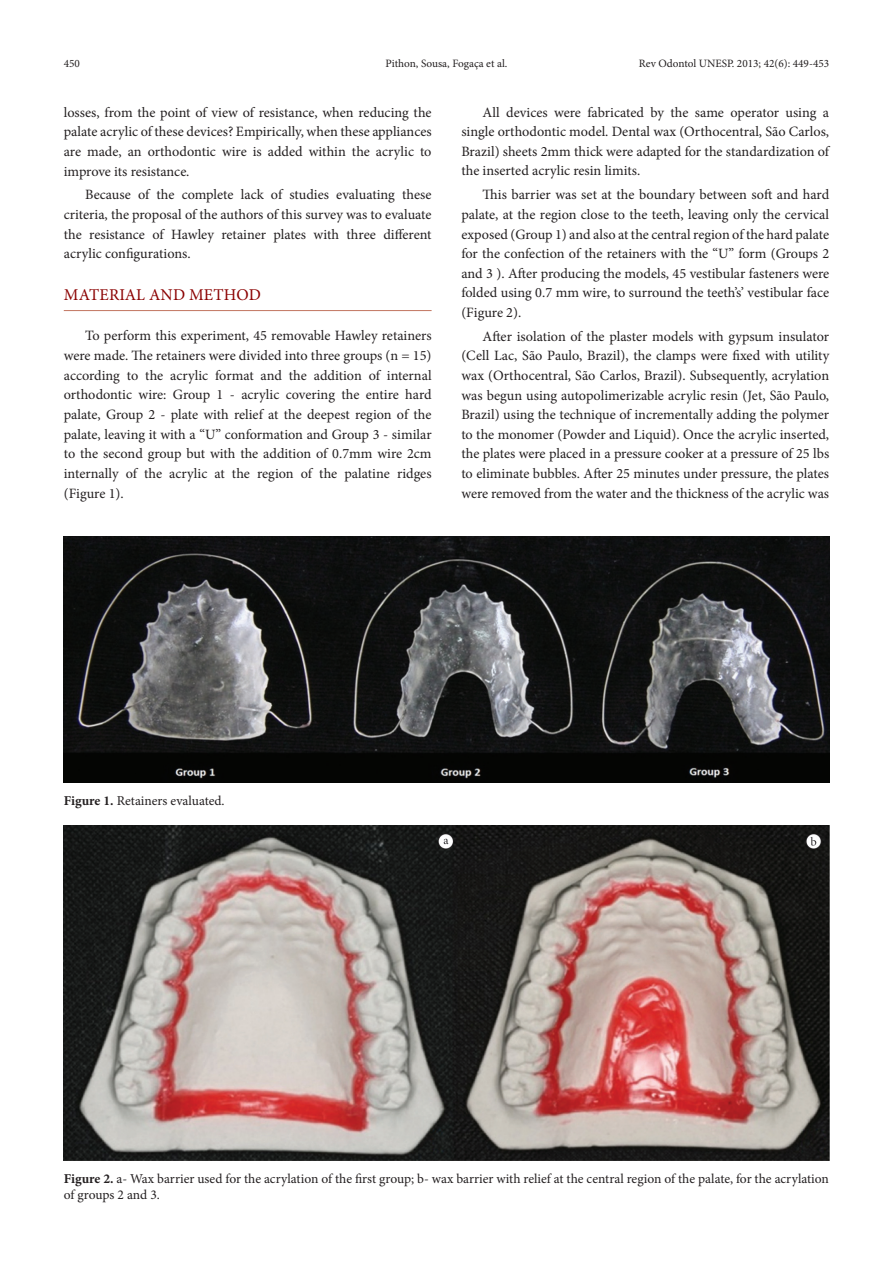
<style>
.page{position:relative;width:893px;height:1263px;background:#fff}
.page>*{position:absolute;margin:0;border:0;box-sizing:border-box;transform-origin:0 0}
.t1{font:16.5px "Minion Pro";letter-spacing:.01em;color:#8b0202}
.Corpo{font:14.25px/19.6px "Minion Pro";color:#231f20;text-align:justify}
._1__Legenda_figura{font:13.5px/16.2px "Minion Pro";color:#231f20}
.Cabeçalho_B{font:11.25px "Minion Pro";color:#231f20}
.s1{font-weight:700}
</style>
<div class="page">
<hr style="left:64px;top:310px;width:368px;height:1px;background:#c27660">
<img style="left:64px;top:536px;width:765px;height:246px">
<img style="left:64px;top:825px;width:765px;height:335px">
<p class="Cabeçalho_B" style="left:64px;top:56px;width:18px">450</p>
<p class="Cabeçalho_B" style="left:386px;top:56px;width:123px">Pithon, Sousa, Fogaça et al.</p>
<p class="Cabeçalho_B" style="left:639px;top:56px;width:192px">Rev Odontol UNESP. 2013; 42(6): 449-453</p>
<p class="Corpo" style="left:64px;top:102px;width:369px">losses, from the point of view of resistance, when reducing the palate acrylic of these devices? Empirically, when these appliances are made, an orthodontic wire is added within the acrylic to improve its resistance.</p>
<p class="Corpo" style="left:64px;top:185px;width:369px;text-indent:21px">Because of the complete lack of studies evaluating these criteria, the proposal of the authors of this survey was to evaluate the resistance of Hawley retainer plates with three different acrylic configurations.</p>
<p class="t1" style="left:64px;top:283px;width:198px">MATERIAL AND METHOD</p>
<p class="Corpo" style="left:64px;top:326px;width:369px;text-indent:21px">To perform this experiment, 45 removable Hawley retainers were made. The retainers were divided into three groups (n = 15) according to the acrylic format and the addition of internal orthodontic wire: Group 1 - acrylic covering the entire hard palate, Group 2 - plate with relief at the deepest region of the palate, leaving it with a “U” conformation and Group 3 - similar to the second group but with the addition of 0.7mm wire 2cm internally of the acrylic at the region of the palatine ridges (Figure 1).</p>
<p class="Corpo" style="left:461px;top:102px;width:369px;text-indent:21px">All devices were fabricated by the same operator using a single orthodontic model. Dental wax (Orthocentral, São Carlos, Brazil) sheets 2mm thick were adapted for the standardization of the inserted acrylic resin limits.</p>
<p class="Corpo" style="left:461px;top:185px;width:369px;text-indent:21px">This barrier was set at the boundary between soft and hard palate, at the region close to the teeth, leaving only the cervical exposed (Group 1) and also at the central region of the hard palate for the confection of the retainers with the “U” form (Groups 2 and 3 ). After producing the models, 45 vestibular fasteners were folded using 0.7 mm wire, to surround the teeth’s’ vestibular face (Figure 2).</p>
<p class="Corpo" style="left:461px;top:326px;width:369px;text-indent:21px">After isolation of the plaster models with gypsum insulator (Cell Lac, São Paulo, Brazil), the clamps were fixed with utility wax (Orthocentral, São Carlos, Brazil). Subsequently, acrylation was begun using autopolimerizable acrylic resin (Jet, São Paulo, Brazil) using the technique of incrementally adding the polymer to the monomer (Powder and Liquid). Once the acrylic inserted, the plates were placed in a pressure cooker at a pressure of 25 lbs to eliminate bubbles. After 25 minutes under pressure, the plates were removed from the water and the thickness of the acrylic was</p>
<p class="_1__Legenda_figura" style="left:64px;top:793px;width:162px"><span class="s1">Figure 1.</span> Retainers evaluated.</p>
<p class="_1__Legenda_figura" style="left:64px;top:1171px;width:767px"><span class="s1">Figure 2.</span> a- Wax barrier used for the acrylation of the first group; b- wax barrier with relief at the central region of the palate, for the acrylation of groups 2 and 3.</p>
</div>
